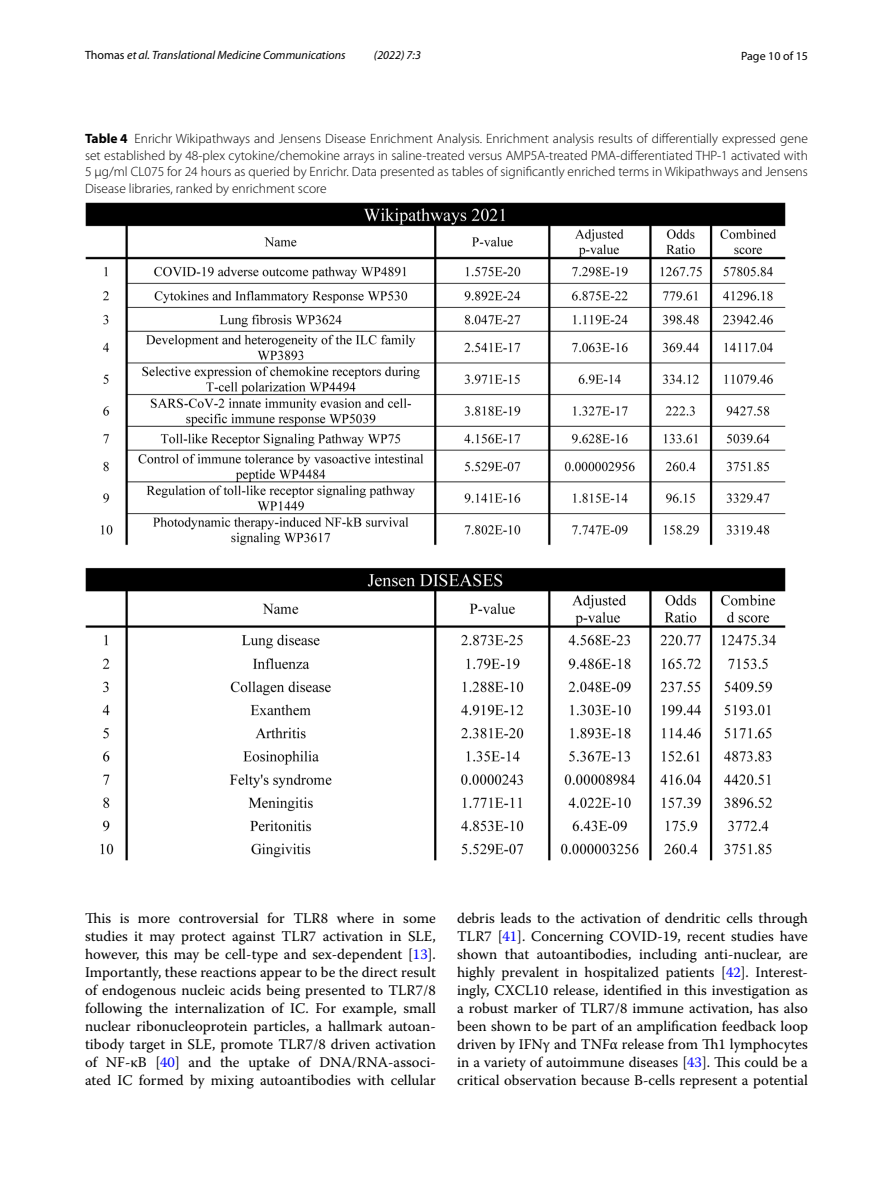
<style>
.page{position:relative;width:893px;height:1187px;background:#fff}
.page>*{position:absolute;margin:0;border:0;box-sizing:border-box;transform-origin:0 0}
.t1{font:14.7px/18px "Warnock Pro";color:#000;text-align:justify}
.t2{font:300 13.5px/16.5px "Myriad Pro";color:#000;text-align:justify}
.t3{font:italic 12px "Myriad Pro";color:#000}
.t4{font:12px "Myriad Pro";color:#000}
.s1{font-style:normal}
.s2{font-weight:700}
.s3{color:#00f}
</style>
<div class="page">
<img style="left:85px;top:202px;width:700px;height:658px">
<p class="t3" style="left:85px;top:48px;width:262px"><span class="s1">Thomas</span> et al. Translational Medicine Communications</p>
<p class="t3" style="left:374px;top:48px;width:48px">(2022) 7:3</p>
<p class="t4" style="left:741px;top:48px;width:68px">Page 10 of 15</p>
<p class="t2" style="left:85px;top:130px;width:724px"><span class="s2">Table 4</span> Enrichr Wikipathways and Jensens Disease Enrichment Analysis. Enrichment analysis results of differentially expressed gene set established by 48-plex cytokine/chemokine arrays in saline-treated versus AMP5A-treated PMA-differentiated THP-1 activated with 5 µg/ml CL075 for 24 hours as queried by Enrichr. Data presented as tables of significantly enriched terms in Wikipathways and Jensens Disease libraries, ranked by enrichment score</p>
<p class="t1" style="left:85px;top:908px;width:352px">This is more controversial for TLR8 where in some studies it may protect against TLR7 activation in SLE, however, this may be cell-type and sex-dependent [<span class="s3">13</span>].<br>Importantly, these reactions appear to be the direct result of endogenous nucleic acids being presented to TLR7/8 following the internalization of IC. For example, small nuclear ribonucleoprotein particles, a hallmark autoan&shy;tibody target in SLE, promote TLR7/8 driven activation of NF-κB [<span class="s3">40</span>] and the uptake of DNA/RNA-associ&shy;ated IC formed by mixing autoantibodies with cellular</p>
<p class="t1" style="left:457px;top:908px;width:352px">debris leads to the activation of dendritic cells through TLR7 [<span class="s3">41</span>]. Concerning COVID-19, recent studies have shown that autoantibodies, including anti-nuclear, are highly prevalent in hospitalized patients [<span class="s3">42</span>]. Interest&shy;ingly, CXCL10 release, identified in this investigation as a robust marker of TLR7/8 immune activation, has also been shown to be part of an amplification feedback loop driven by IFNγ and TNFα release from Th1 lymphocytes in a variety of autoimmune diseases [<span class="s3">43</span>]. This could be a critical observation because B-cells represent a potential</p>
</div>
